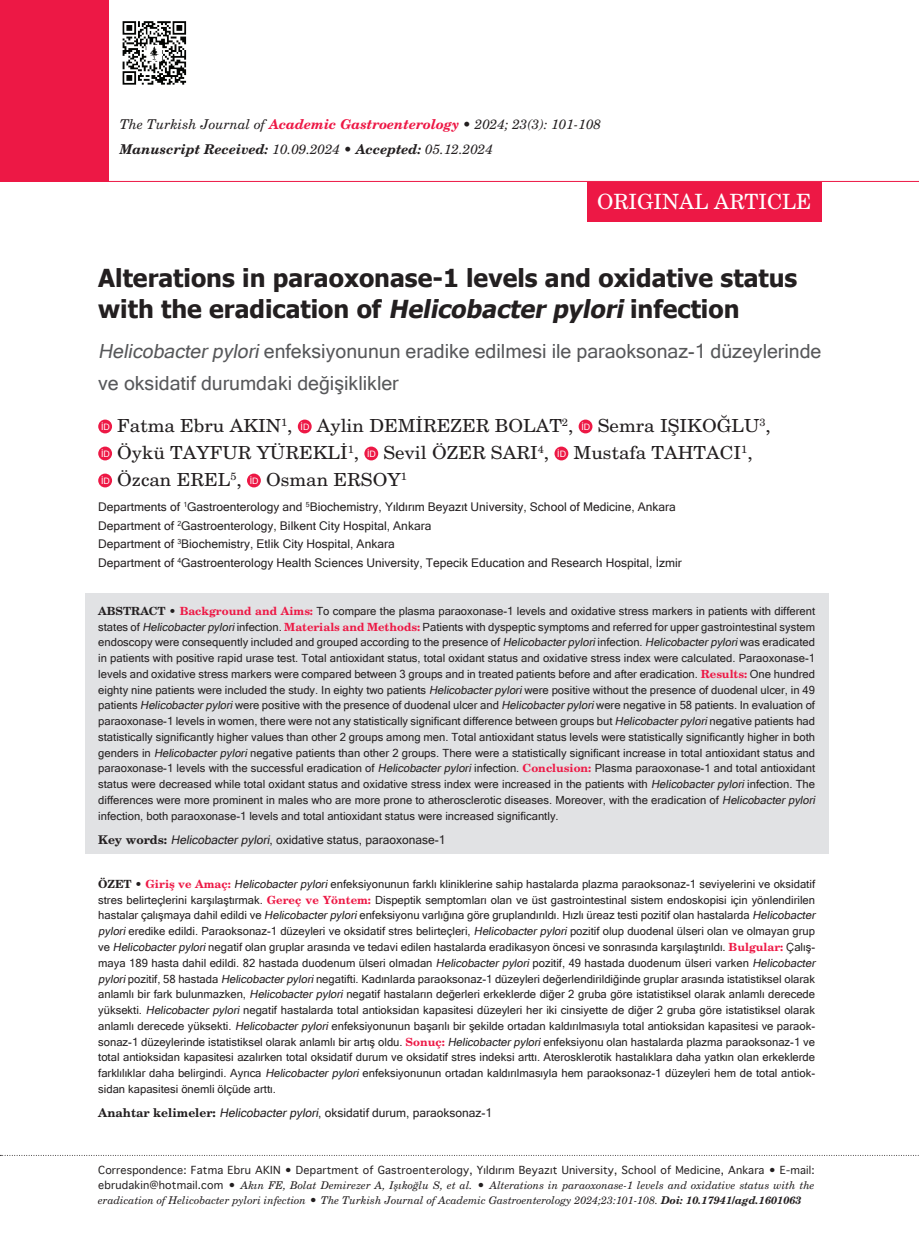
<style>
.page{position:relative;width:919px;height:1238px;background:#fff}
.page>*{position:absolute;margin:0;border:0;box-sizing:border-box;transform-origin:0 0}
.t1{font:700 24.75px/31.5px "Tahoma";color:#231f20}
.t2{font:500 21px "New Century Schoolbook OTF";color:#fff}
.t3{font:19.5px/31.5px "Microsoft Sans Serif";color:#57585a}
.t4{font:500 18px/27px "New Century Schoolbook OTF";color:#231f20;scale:1.05 1}
.t5{font:italic 500 13.5px/24.8px "New Century Schoolbook OTF";color:#231f20}
.t6{font:12px/18.6px "Microsoft Sans Serif";color:#231f20}
.t7{font:11.25px/15.8px "Microsoft Sans Serif";color:#231f20}
.t8{font:italic 500 10.65px/15px "New Century Schoolbook OTF";color:#231f20}
.t9{font:10.65px "Thonburi";letter-spacing:.015em;color:#231f20}
.s1{font-weight:700;color:#ed1845}
.s2{font-weight:700}
.s3{font-style:italic}
.s4{font-family:"Microsoft Sans Serif";font-weight:400;font-size:8.85px;color:#fff}
.s5{font-family:"New Century Schoolbook OTF";font-weight:700}
.s6{font-family:"New Century Schoolbook OTF";font-weight:700;color:#ed1845}
.s7{font-family:"Thonburi";font-weight:400;font-style:normal}
</style>
<div class="page">
<div style="left:0;top:0;width:109px;height:182px;background:#ed1845"></div>
<hr style="left:105px;top:181px;width:813px;height:1px;background:#ed1845">
<svg style="left:122px;top:21px;width:65px;height:64px"></svg>
<div style="left:587px;top:182px;width:234px;height:39px;background:#ed1845"></div>
<div style="left:85px;top:593px;width:743px;height:260px;background:#e1e2e4"></div>
<div style="left:98px;top:419px;width:14px;height:14px;background:#ed1845;border-radius:50%"></div>
<div style="left:298px;top:419px;width:13px;height:14px;background:#ed1845;border-radius:50%"></div>
<div style="left:578px;top:419px;width:14px;height:14px;background:#ed1845;border-radius:50%"></div>
<div style="left:98px;top:446px;width:14px;height:14px;background:#ed1845;border-radius:50%"></div>
<div style="left:364px;top:446px;width:14px;height:14px;background:#ed1845;border-radius:50%"></div>
<div style="left:554px;top:446px;width:14px;height:14px;background:#ed1845;border-radius:50%"></div>
<div style="left:98px;top:473px;width:14px;height:14px;background:#ed1845;border-radius:50%"></div>
<div style="left:247px;top:473px;width:14px;height:14px;background:#ed1845;border-radius:50%"></div>
<p class="t5" style="left:120px;top:112px;width:483px">The Turkish Journal of <span class="s1">Academic Gastroenterology</span> • 2024; 23(3): 101-108<br><span class="s2">Manuscript Received:</span> 10.09.2024 • <span class="s2">Accepted:</span> 05.12.2024</p>
<h2 class="t2" style="left:597px;top:189px;width:216px">ORIGINAL ARTICLE</h2>
<h1 class="t1" style="left:98px;top:261px;width:700px">Alterations in paraoxonase-1 levels and oxidative status with the eradication of <span class="s3">Helicobacter pylori</span> infection</h1>
<h3 class="t3" style="left:98px;top:336px;width:724px"><span class="s3">Helicobacterpylori</span>enfeksiyonunun eradike edilmesi ile paraoksonaz-1 düzeylerinde ve oksidatif durumdaki değişiklikler</h3>
<h3 class="t4" style="left:101px;top:412px;width:639px"><span class="s4">İD</span> Fatma Ebru AKIN<sup>1</sup>, <span class="s4">İD</span> Aylin DEMİREZER BOLAT<sup>2</sup>, <span class="s4">İD</span> Semra IŞIKOĞLU<sup>3</sup>,<br><span class="s4">İD</span> Öykü TAYFUR YÜREKLİ<sup>1</sup>, <span class="s4">İD</span> Sevil ÖZER SARI<sup>4</sup>, <span class="s4">İD</span> Mustafa TAHTACI<sup>1</sup>,<br><span class="s4">İD</span> Özcan EREL<sup>5</sup>, <span class="s4">İD</span> Osman ERSOY<sup>1</sup></h3>
<p class="t6" style="left:98px;top:497px;width:585px">Departments of <sup>1</sup>Gastroenterology and <sup>5</sup>Biochemistry, Yıldırım Beyazıt University, School of Medicine, Ankara Department of <sup>2</sup>Gastroenterology, Bilkent City Hospital, Ankara<br>Department of <sup>3</sup>Biochemistry, Etlik City Hospital, Ankara<br>Department of <sup>4</sup>Gastroenterology Health Sciences University, Tepecik Education and Research Hospital, İzmir</p>
<p class="t7" style="left:98px;top:603px;width:720px"><span class="s5">ABSTRACT •</span> <span class="s6">Background and Aims:</span> To compare the plasma paraoxonase-1 levels and oxidative stress markers in patients with different states of <span class="s3">Helicobacterpylori</span>infection. <span class="s6">Materials and Methods:</span> Patients with dyspeptic symptoms and referred for upper gastrointestinal system endoscopy were consequently included and grouped according to the presence of <span class="s3">Helicobacterpylori</span>infection. <span class="s3">Helicobacterpylori</span>was eradicated in patients with positive rapid urase test. Total antioxidant status, total oxidant status and oxidative stress index were calculated. Paraoxonase-1 levels and oxidative stress markers were compared between 3 groups and in treated patients before and after eradication. <span class="s6">Results:</span> One hundred eighty nine patients were included the study. In eighty two patients <span class="s3">Helicobacterpylori</span>were positive without the presence of duodenal ulcer, in 49 patients <span class="s3">Helicobacterpylori</span>were positive with the presence of duodenal ulcer and <span class="s3">Helicobacterpylori</span>were negative in 58 patients. In evaluation of paraoxonase-1 levels in women, there were not any statistically significant difference between groups but <span class="s3">Helicobacterpylori</span>negative patients had statistically significantly higher values than other 2 groups among men. Total antioxidant status levels were statistically significantly higher in both genders in <span class="s3">Helicobacter pylori</span> negative patients than other 2 groups. There were a statistically significant increase in total antioxidant status and paraoxonase-1 levels with the successful eradication of <span class="s3">Helicobacter pylori</span> infection. <span class="s6">Conclusion:</span> Plasma paraoxonase-1 and total antioxidant status were decreased while total oxidant status and oxidative stress index were increased in the patients with <span class="s3">Helicobacter pylori</span> infection. The differences were more prominent in males who are more prone to atherosclerotic diseases. Moreover, with the eradication of <span class="s3">Helicobacter pylori </span>infection, both paraoxonase-1 levels and total antioxidant status were increased significantly.</p>
<p class="t6" style="left:98px;top:830px;width:349px"><span class="s5">Key words:</span> <span class="s3">Helicobacter pylori</span>, oxidative status, paraoxonase-1</p>
<p class="t7" style="left:98px;top:876px;width:720px"><span class="s5">ÖZET •</span> <span class="s6">Giriş ve Amaç:</span> <span class="s3">Helicobacter pylori</span> enfeksiyonunun farklı kliniklerine sahip hastalarda plazma paraoksonaz-1 seviyelerini ve oksidatif stres belirteçlerini karşılaştırmak. <span class="s6">Gereç ve Yöntem:</span> Dispeptik semptomları olan ve üst gastrointestinal sistem endoskopisi için yönlendirilen hastalar çalışmaya dahil edildi ve <span class="s3">Helicobacterpylori</span>enfeksiyonu varlığına göre gruplandırıldı. Hızlı üreaz testi pozitif olan hastalarda <span class="s3">Helicobacter pylori</span> eredike edildi. Paraoksonaz-1 düzeyleri ve oksidatif stres belirteçleri, <span class="s3">Helicobacter pylori</span> pozitif olup duodenal ülseri olan ve olmayan grup ve <span class="s3">Helicobacterpylori</span>negatif olan gruplar arasında ve tedavi edilen hastalarda eradikasyon öncesi ve sonrasında karşılaştırıldı. <span class="s6">Bulgular:</span> Çalış&shy;maya 189 hasta dahil edildi. 82 hastada duodenum ülseri olmadan <span class="s3">Helicobacter pylori</span> pozitif, 49 hastada duodenum ülseri varken <span class="s3">Helicobacter pylori</span>pozitif, 58 hastada <span class="s3">Helicobacterpylori</span>negatifti. Kadınlarda paraoksonaz-1 düzeyleri değerlendirildiğinde gruplar arasında istatistiksel olarak anlamlı bir fark bulunmazken, <span class="s3">Helicobacter pylori</span> negatif hastaların değerleri erkeklerde diğer 2 gruba göre istatistiksel olarak anlamlı derecede yüksekti. <span class="s3">Helicobacter pylori</span> negatif hastalarda total antioksidan kapasitesi düzeyleri her iki cinsiyette de diğer 2 gruba göre istatistiksel olarak anlamlı derecede yüksekti. <span class="s3">Helicobacter pylori</span> enfeksiyonunun başarılı bir şekilde ortadan kaldırılmasıyla total antioksidan kapasitesi ve paraok&shy;sonaz-1 düzeylerinde istatistiksel olarak anlamlı bir artış oldu. <span class="s6">Sonuç:</span> <span class="s3">Helicobacter pylori</span> enfeksiyonu olan hastalarda plazma paraoksonaz-1 ve total antioksidan kapasitesi azalırken total oksidatif durum ve oksidatif stres indeksi arttı. Aterosklerotik hastalıklara daha yatkın olan erkeklerde farklılıklar daha belirgindi. Ayrıca <span class="s3">Helicobacter pylori</span> enfeksiyonunun ortadan kaldırılmasıyla hem paraoksonaz-1 düzeyleri hem de total antiok&shy;sidan kapasitesi önemli ölçüde arttı.</p>
<p class="t6" style="left:98px;top:1103px;width:395px"><span class="s5">Anahtar kelimeler:</span> <span class="s3">Helicobacter pylori</span>, oksidatif durum, paraoksonaz-1</p>
<p class="t9" style="left:98px;top:1164px;width:718px">Correspondence: Fatma Ebru AKIN • Department of Gastroenterology, Yıldırım Beyazıt University, School of Medicine, Ankara • E-mail:</p>
<p class="t8" style="left:98px;top:1177px;width:718px"><span class="s7">ebrudakin@hotmail.com •</span> Akın FE, Bolat Demirezer A, Işıkoğlu S, et al. <span class="s7">•</span> Alterations in paraoxonase-1 levels and oxidative status with the eradication of Helicobacter pylori infection <span class="s7">•</span> The Turkish Journal of Academic Gastroenterology 2024;23:101-108. <span class="s2">Doi: 10.17941/agd.1601063</span></p>
</div>
